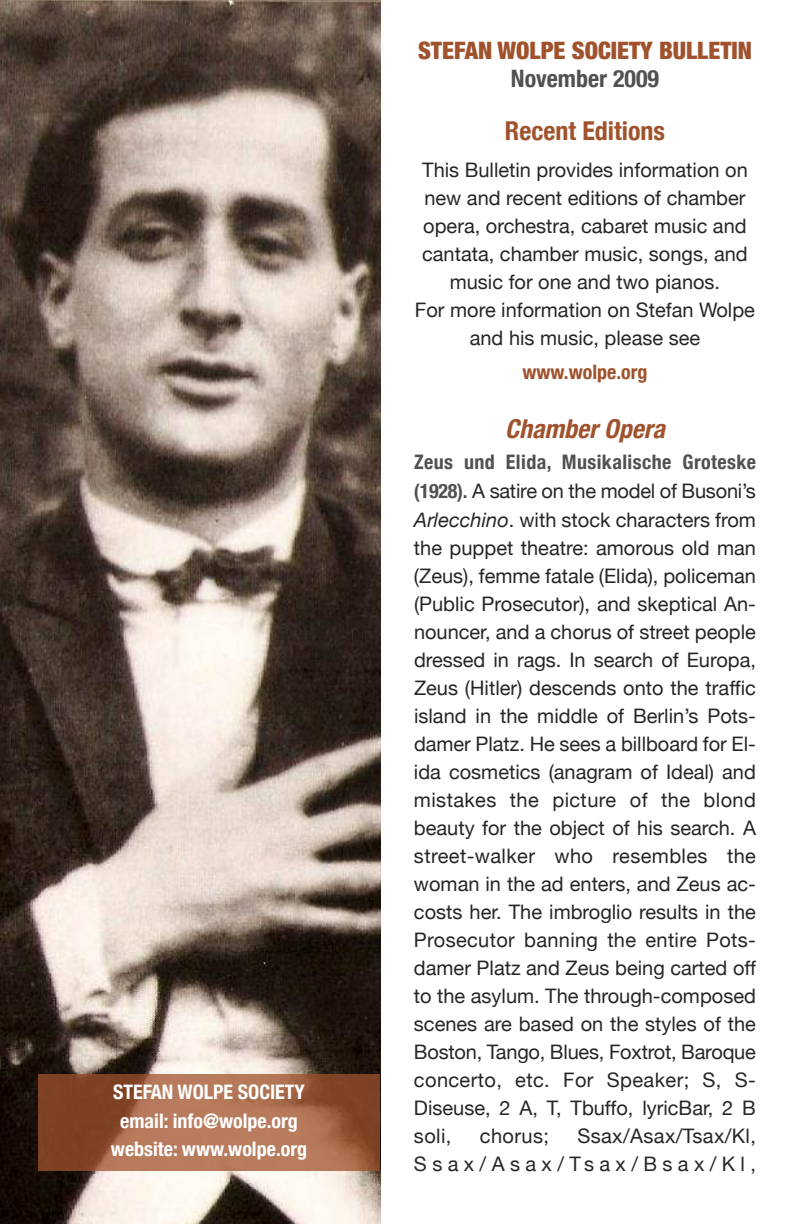
<style>
.page{position:relative;width:792px;height:1224px;background:#fff}
.page>*{position:absolute;margin:0;border:0;box-sizing:border-box;transform-origin:0 0}
.t1{font:700 condensed 26px "Helvetica Neue";color:#a0522d}
.t2{font:italic 700 condensed 26px "Helvetica Neue";color:#a0522d}
.t3{font:900 condensed 24px "Helvetica Neue";color:#a0522d}
.t4{font:700 condensed 24px "Helvetica Neue";color:#525152}
.t5{font:20px/28px "Helvetica Neue";color:#272627;text-align:center}
.t6{font:700 condensed 20px/28.4px "Helvetica Neue";color:#fff;text-align:center}
.t7{font:20px/28px "Helvetica Neue";letter-spacing:.27em;color:#272627;text-align:right}
.t8{font:700 condensed 20px "Helvetica Neue";color:#a0522d}
.s1{font-weight:700;font-stretch:condensed;color:#525152}
.s2{font-style:italic}
</style>
<div class="page">
<img style="left:0;top:0;width:380px;height:1224px">
<img style="left:38px;top:1074px;width:342px;height:97px">
<p class="t6" style="left:111px;top:1078px;width:198px">STEFAN WOLPE SOCIETY email: info@wolpe.org website: www.wolpe.org</p>
<p class="t3" style="left:418px;top:36px;width:335px">STEFAN WOLPE SOCIETY BULLETIN</p>
<p class="t4" style="left:511px;top:64px;width:150px">November 2009</p>
<h1 class="t1" style="left:505px;top:115px;width:162px">Recent Editions</h1>
<p class="t5" style="left:415px;top:155px;width:342px">This Bulletin provides information on new and recent editions of chamber opera, orchestra, cabaret music and cantata, chamber music, songs, and music for one and two pianos.<br>For more information on Stefan Wolpe and his music, please see</p>
<p class="t8" style="left:522px;top:360px;width:127px">www.wolpe.org</p>
<h1 class="t2" style="left:505px;top:413px;width:166px">Chamber Opera</h1>
<p class="t5" style="left:414px;top:448px;width:344px;text-align:justify"><span class="s1">Zeus und Elida, Musikalische Groteske (1928).</span> A satire on the model of Busoni’s <span class="s2">Arlecchino</span>. with stock characters from the puppet theatre: amorous old man (Zeus), femme fatale (Elida), policeman (Public Prosecutor), and skeptical An&shy;nouncer, and a chorus of street people dressed in rags. In search of Europa, Zeus (Hitler) descends onto the traffic island in the middle of Berlin’s Pots&shy;damer Platz. He sees a billboard for El&shy;ida cosmetics (anagram of Ideal) and mistakes the picture of the blond beauty for the object of his search. A street-walker who resembles the woman in the ad enters, and Zeus ac&shy;costs her. The imbroglio results in the Prosecutor banning the entire Pots&shy;damer Platz and Zeus being carted off to the asylum. The through-composed scenes are based on the styles of the Boston, Tango, Blues, Foxtrot, Baroque concerto, etc. For Speaker; S, S-Diseuse, 2 A, T, Tbuffo, lyricBar, 2 B soli,</p>
<p class="t7" style="left:414px;top:1121px;width:344px">Ssax/Asax/Tsax/Kl,<br>Ssax/Asax/Tsax/Bsax/Kl,</p>
<p class="t5" style="left:480px;top:1121px;width:71px">chorus;</p>
</div>
